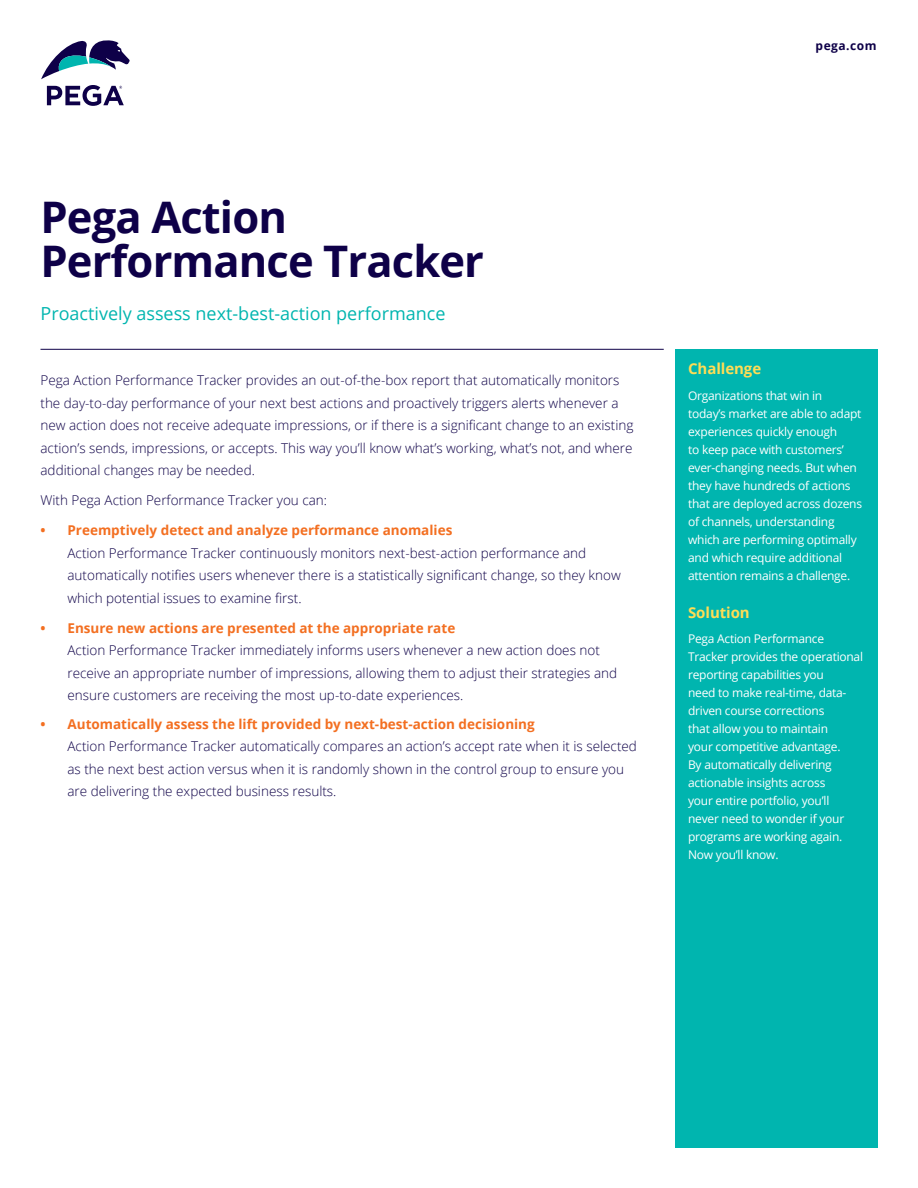
<style>
.page{position:relative;width:918px;height:1188px;background:#fff}
.page>*{position:absolute;margin:0;border:0;box-sizing:border-box;transform-origin:0 0}
.t1{font:700 43.5px/45px "Open Sans";letter-spacing:-.02em;color:#0e0048}
.t2{font:18px "Open Sans";color:#00b5af}
.t3{font:700 15px "Open Sans";letter-spacing:-.005em;color:#fd5}
.t4{font:300 13.5px/22.5px "Open Sans";color:#0e0048}
.t5{font:700 13.5px "Open Sans";color:#f36f21}
.t6{font:12px/18px "Open Sans";letter-spacing:-.02em;color:#fff}
.t7{font:700 12px "Open Sans";letter-spacing:.04em;color:#0e0048}
</style>
<div class="page">
<hr style="left:40px;top:349px;width:624px;height:1px;background:#0e0048">
<div style="left:675px;top:349px;width:203px;height:799px;background:#00b5af"></div>
<svg style="left:41px;top:40px;width:89px;height:39px"></svg>
<svg style="left:47px;top:85px;width:77px;height:21px"></svg>
<p class="t7" style="left:816px;top:37px;width:62px">pega.com</p>
<h1 class="t1" style="left:40px;top:193px;width:445px">Pega Action<br>Performance Tracker</h1>
<h2 class="t2" style="left:40px;top:301px;width:407px">Proactively assess next-best-action performance</h2>
<p class="t4" style="left:40px;top:369px;width:595px">Pega Action Performance Tracker provides an out-of-the-box report that automatically monitors the day-to-day performance of your next best actions and proactively triggers alerts whenever a new action does not receive adequate impressions, or if there is a significant change to an existing action’s sends, impressions, or accepts. This way you’ll know what’s working, what’s not, and where additional changes may be needed.</p>
<p class="t4" style="left:40px;top:489px;width:288px">With Pega Action Performance Tracker you can:</p>
<p class="t5" style="left:40px;top:521px;width:413px">• Preemptively detect and analyze performance anomalies</p>
<p class="t4" style="left:68px;top:541px;width:555px">Action Performance Tracker continuously monitors next-best-action performance and automatically notifies users whenever there is a statistically significant change, so they know which potential issues to examine first.</p>
<p class="t5" style="left:40px;top:618px;width:416px">• Ensure new actions are presented at the appropriate rate</p>
<p class="t4" style="left:68px;top:639px;width:551px">Action Performance Tracker immediately informs users whenever a new action does not receive an appropriate number of impressions, allowing them to adjust their strategies and ensure customers are receiving the most up-to-date experiences.</p>
<p class="t5" style="left:40px;top:714px;width:496px">• Automatically assess the lift provided by next-best-action decisioning</p>
<p class="t4" style="left:68px;top:735px;width:571px">Action Performance Tracker automatically compares an action’s accept rate when it is selected as the next best action versus when it is randomly shown in the control group to ensure you are delivering the expected business results.</p>
<p class="t3" style="left:688px;top:358px;width:75px">Challenge</p>
<p class="t6" style="left:688px;top:386px;width:175px">Organizations that win in today’s market are able to adapt experiences quickly enough<br>to keep pace with customers’ ever-changing needs. But when they have hundreds of actions that are deployed across dozens of channels, understanding which are performing optimally and which require additional attention remains a challenge.</p>
<p class="t3" style="left:688px;top:602px;width:63px">Solution</p>
<p class="t6" style="left:688px;top:630px;width:176px">Pega Action Performance<br>Tracker provides the operational reporting capabilities you<br>need to make real-time, data&shy;driven course corrections<br>that allow you to maintain<br>your competitive advantage.<br>By automatically delivering actionable insights across<br>your entire portfolio, you’ll never need to wonder if your programs are working again.<br>Now you’ll know.</p>
</div>
